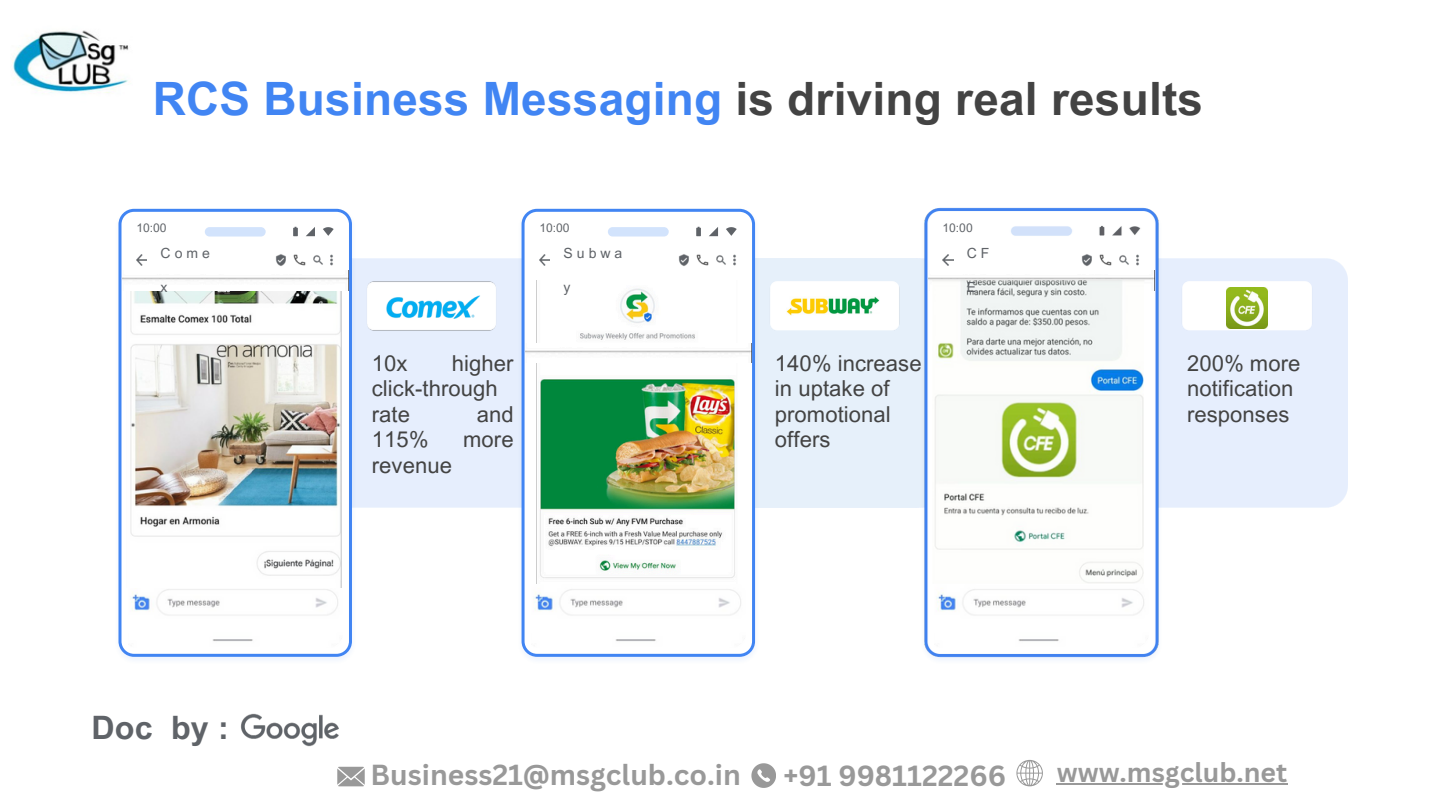
<style>
.page{position:relative;width:1440px;height:810px;background:#fff}
.page>*{position:absolute;margin:0;border:0;box-sizing:border-box;transform-origin:0 0}
.t1{font:700 46px "Arial MT Pro";letter-spacing:.005em;color:#4185f3}
.t2{font:700 32.2px "Arial MT Pro";color:#5f6368}
.t3{font:700 28.4px "Canva Sans";color:#999}
.t4{font:700 28.2px "Canva Sans";color:#999}
.t5{font:700 26.6px "Canva Sans";color:#999}
.t6{font:22px/25.6px "Arial MT Pro";letter-spacing:.005em;color:#434343}
.t7{font:14px "Arial MT Pro";letter-spacing:.285em;color:#5f6368}
.t8{font:12px "Arial MT Pro";color:#5f6368}
.s1{color:#434343}
</style>
<div class="page">
<svg style="left:118px;top:208px;width:235px;height:450px"></svg>
<svg style="left:205px;top:227px;width:61px;height:10px"></svg>
<svg style="left:293px;top:227px;width:5px;height:9px"></svg>
<svg style="left:306px;top:227px;width:9px;height:9px"></svg>
<svg style="left:323px;top:227px;width:11px;height:9px"></svg>
<img style="left:128px;top:598px;width:215px;height:49px">
<img style="left:266px;top:243px;width:77px;height:1px">
<img style="left:118px;top:244px;width:233px;height:354px">
<img style="left:127px;top:290px;width:214px;height:297px">
<img style="left:122px;top:271px;width:227px;height:19px">
<img style="left:357px;top:271px;width:149px;height:69px">
<img style="left:375px;top:288px;width:115px;height:40px">
<div style="left:358px;top:342px;width:155px;height:138px;background:#e6eefd"></div>
<div style="left:765px;top:259px;width:150px;height:249px;background:#e6f0fa"></div>
<svg style="left:520px;top:208px;width:237px;height:450px"></svg>
<svg style="left:608px;top:227px;width:61px;height:10px"></svg>
<svg style="left:696px;top:227px;width:5px;height:9px"></svg>
<svg style="left:709px;top:227px;width:9px;height:9px"></svg>
<svg style="left:726px;top:227px;width:11px;height:9px"></svg>
<img style="left:531px;top:583px;width:215px;height:64px">
<svg style="left:539px;top:255px;width:11px;height:10px"></svg>
<img style="left:669px;top:243px;width:77px;height:33px">
<img style="left:696px;top:253px;width:13px;height:14px">
<img style="left:564px;top:254px;width:84px;height:13px">
<img style="left:751px;top:271px;width:164px;height:218px">
<img style="left:786px;top:296px;width:93px;height:20px">
<img style="left:915px;top:207px;width:253px;height:453px">
<img style="left:934px;top:583px;width:215px;height:64px">
<svg style="left:943px;top:255px;width:10px;height:10px"></svg>
<img style="left:1072px;top:243px;width:77px;height:28px">
<img style="left:1099px;top:253px;width:13px;height:14px">
<img style="left:537px;top:281px;width:201px;height:303px">
<img style="left:967px;top:254px;width:84px;height:13px">
<img style="left:525px;top:343px;width:227px;height:20px">
<img style="left:928px;top:271px;width:227px;height:19px">
<img style="left:932px;top:280px;width:212px;height:303px">
<img style="left:1164px;top:271px;width:184px;height:218px">
<img style="left:1227px;top:288px;width:40px;height:40px">
<img style="left:12px;top:30px;width:117px;height:63px">
<img style="left:241px;top:713px;width:98px;height:34px">
<svg style="left:337px;top:767px;width:27px;height:19px"></svg>
<svg style="left:751px;top:763px;width:24px;height:24px"></svg>
<svg style="left:1016px;top:760px;width:27px;height:26px"></svg>
<hr style="left:1057px;top:783px;width:70px;height:2px;background:#999">
<hr style="left:1127px;top:783px;width:160px;height:2px;background:#999">
<p class="t1" style="left:153px;top:82px;width:1052px">RCS Business Messaging <span class="s1">is driving real results</span></p>
<h5 class="t8" style="left:136px;top:224px;width:32px">10:00</h5>
<p class="t7" style="left:161px;top:248px;width:51px">Come</p>
<p class="t7" style="left:161px;top:282px;width:8px">x</p>
<p class="t2" style="left:91px;top:716px;width:139px">Doc by :</p>
<p class="t6" style="left:372px;top:353px;width:37px">10x</p>
<p class="t6" style="left:372px;top:353px;width:143px;text-indent:80px">higher click-through rate</p>
<p class="t6" style="left:477px;top:404px;width:38px">and</p>
<p class="t6" style="left:372px;top:429px;width:58px">115%</p>
<p class="t6" style="left:463px;top:429px;width:52px">more</p>
<p class="t6" style="left:372px;top:455px;width:82px">revenue</p>
<p class="t8" style="left:540px;top:224px;width:32px">10:00</p>
<p class="t7" style="left:564px;top:248px;width:60px">Subwa</p>
<p class="t7" style="left:564px;top:282px;width:8px">y</p>
<p class="t8" style="left:943px;top:224px;width:32px">10:00</p>
<p class="t7" style="left:967px;top:248px;width:24px">C F</p>
<p class="t7" style="left:967px;top:282px;width:11px">E</p>
<p class="t6" style="left:775px;top:353px;width:148px">140% increase in uptake of promotional offers</p>
<h4 class="t6" style="left:1187px;top:353px;width:115px">200% more notification responses</h4>
<p class="t4" style="left:371px;top:755px;width:372px">Business21@msgclub.co.in</p>
<h4 class="t3" style="left:784px;top:755px;width:224px">+91 9981122266</h4>
<p class="t5" style="left:1057px;top:753px;width:232px">www.msgclub.net</p>
</div>
